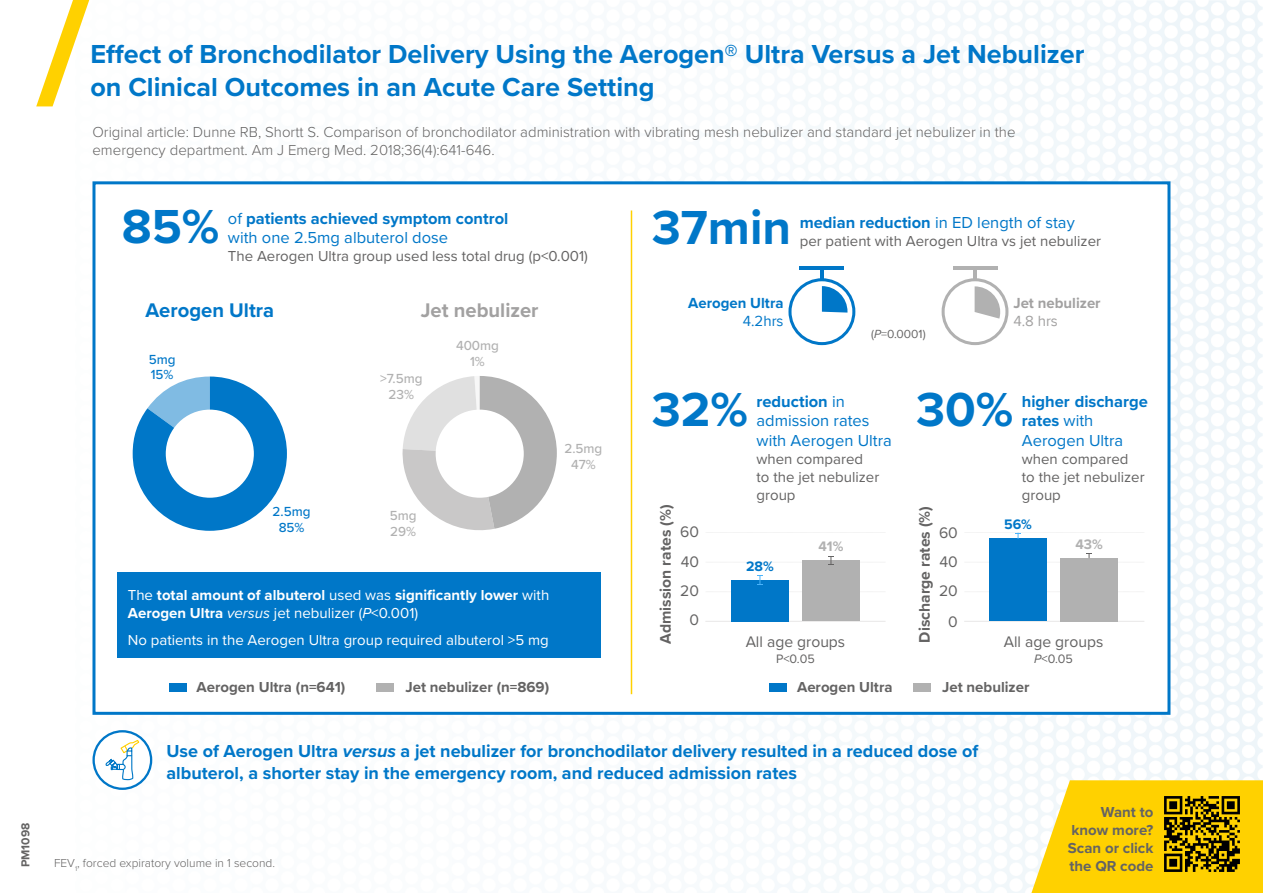
<style>
.page{position:relative;width:1263px;height:893px;background:#fff}
.page>*{position:absolute;margin:0;border:0;box-sizing:border-box;transform-origin:0 0}
.t1{font:700 49.5px "Proxima Nova";color:#0077c8}
.t2{font:700 27px/32.4px "Proxima Nova";color:#0077c8}
.t3{font:700 20.4px "Proxima Nova";color:#0077c8}
.t4{font:700 20.4px "Proxima Nova";color:#a2a1a1}
.t5{font:700 18px/21.6px "Proxima Nova";color:#0077c8}
.t6{font:700 16.5px/19.8px "Proxima Nova";color:#0077c8}
.t7{font:16.5px/19.8px "Proxima Nova";color:#0077c8}
.t8{font:15.9px "Proxima Nova";color:#646363}
.t9{font:700 15.9px "Proxima Nova";color:#646363}
.t10{font:700 15.15px "Proxima Nova";color:#a2a1a1}
.t11{font:700 15.15px "Proxima Nova";color:#0077c8}
.t12{font:15.15px "Proxima Nova";color:#a2a1a1}
.t13{font:15.15px "Proxima Nova";color:#0077c8}
.t14{font:300 15px/18px "Proxima Nova";color:#646363}
.t15{font:15px/18px "Proxima Nova";color:#646363}
.t16{font:700 15px/18px "Proxima Nova";color:#646363;text-align:justify}
.t17{font:700 15px/18px "Proxima Nova";color:#fff}
.t18{font:15px "Proxima Nova";color:#fff}
.t19{font:700 14.25px "Proxima Nova";color:#0077c8}
.t20{font:700 14.25px "Proxima Nova";color:#b1b1b1}
.t21{font:500 13.65px/15.9px "Proxima Nova";color:#b1b1b1;text-align:center}
.t22{font:500 13.65px/15.9px "Proxima Nova";color:#0077c8}
.t23{font:12.75px "Proxima Nova";color:#646363}
.t24{font:12.15px "Proxima Nova";color:#646363}
.t25{font:300 12px "Proxima Nova";color:#646363}
.t26{font:700 12px "Proxima Nova";color:#646363}
.s1{font-weight:400}
.s2{font-weight:700}
.s3{font-style:italic}
.s4{font-weight:400;font-style:italic}
</style>
<div class="page">
<img style="left:89px;top:0;width:1174px;height:893px">
<svg style="left:36px;top:0;width:53px;height:106px"></svg>
<svg style="left:1031px;top:780px;width:232px;height:113px"></svg>
<img style="left:1163px;top:795px;width:78px;height:78px">
<div style="left:92px;top:181px;width:1078px;height:534px;background:#fff;border:3px solid #0077c8"></div>
<hr style="left:631px;top:210px;width:1px;height:484px;background:#ffd100">
<div style="left:117px;top:573px;width:484px;height:85px;background:#0077c8"></div>
<div style="left:169px;top:683px;width:18px;height:9px;background:#0077c8"></div>
<div style="left:376px;top:683px;width:18px;height:9px;background:#b1b1b1"></div>
<div style="left:769px;top:683px;width:18px;height:9px;background:#0077c8"></div>
<div style="left:913px;top:683px;width:17px;height:9px;background:#b1b1b1"></div>
<svg style="left:707px;top:532px;width:178px;height:1px"></svg>
<hr style="left:705px;top:621px;width:180px;height:1px;background:#d1d0d0">
<div style="left:802px;top:561px;width:58px;height:60px;background:#b1b1b1"></div>
<div style="left:731px;top:580px;width:58px;height:41px;background:#0077c8"></div>
<svg style="left:802px;top:556px;width:58px;height:9px"></svg>
<svg style="left:757px;top:575px;width:5px;height:10px"></svg>
<hr style="left:964px;top:621px;width:180px;height:1px;background:#d1d0d0">
<div style="left:989px;top:538px;width:58px;height:83px;background:#0077c8"></div>
<div style="left:1060px;top:558px;width:58px;height:63px;background:#b1b1b1"></div>
<svg style="left:1086px;top:553px;width:6px;height:5px"></svg>
<svg style="left:965px;top:532px;width:178px;height:6px"></svg>
<div style="left:941px;top:278px;width:67px;height:67px;border:3px solid #b1b1b1;border-radius:50%"></div>
<hr style="left:953px;top:266px;width:44px;height:4px;background:#b1b1b1">
<hr style="left:973px;top:267px;width:4px;height:13px;background:#b1b1b1">
<div style="left:788px;top:278px;width:67px;height:67px;border:3px solid #0077c8;border-radius:50%"></div>
<hr style="left:799px;top:266px;width:45px;height:4px;background:#0077c8">
<hr style="left:820px;top:267px;width:4px;height:13px;background:#0077c8">
<svg style="left:822px;top:286px;width:25px;height:27px"></svg>
<svg style="left:974px;top:286px;width:26px;height:33px"></svg>
<svg style="left:402px;top:376px;width:155px;height:154px"></svg>
<svg style="left:133px;top:377px;width:154px;height:154px"></svg>
<div style="left:166px;top:410px;width:88px;height:88px;background:#fff;border-radius:50%"></div>
<div style="left:436px;top:410px;width:88px;height:88px;background:#fff;border-radius:50%"></div>
<svg style="left:94px;top:731px;width:57px;height:58px"></svg>
<div style="left:92px;top:730px;width:60px;height:60px;border:2px solid #0077c8;border-radius:50%"></div>
<svg style="left:106px;top:736px;width:34px;height:45px"></svg>
<p class="t26" style="left:17px;top:867px;width:46px;rotate:-90deg">PM1098</p>
<h2 class="t2" style="left:90px;top:37px;width:995px">Effect of Bronchodilator Delivery Using the Aerogen® Ultra Versus a Jet Nebulizer on Clinical Outcomes in an Acute Care Setting</h2>
<p class="t14" style="left:92px;top:122px;width:924px">Original article: Dunne RB, Shortt S. Comparison of bronchodilator administration with vibrating mesh nebulizer and standard jet nebulizer in the emergency department. Am J Emerg Med. 2018;36(4):641-646.</p>
<h1 class="t1" style="left:122px;top:190px;width:99px">85%</h1>
<p class="t6" style="left:228px;top:208px;width:282px"><span class="s1">of</span> patients achieved symptom control <span class="s1">with one 2.5mg albuterol dose</span></p>
<p class="t15" style="left:228px;top:247px;width:361px">The Aerogen Ultra group used less total drug (p&lt;0.001)</p>
<h3 class="t3" style="left:145px;top:298px;width:130px">Aerogen Ultra</h3>
<p class="t22" style="left:149px;top:351px;width:28px">5mg<br>15%</p>
<h3 class="t4" style="left:421px;top:298px;width:119px">Jet nebulizer</h3>
<p class="t21" style="left:380px;top:370px;width:44px">&gt;7.5mg<br>23%</p>
<p class="t21" style="left:456px;top:337px;width:45px">400mg<br>1%</p>
<p class="t21" style="left:564px;top:440px;width:40px">2.5mg<br>47%</p>
<h1 class="t1" style="left:652px;top:190px;width:141px">37min</h1>
<p class="t7" style="left:800px;top:212px;width:276px"><span class="s2">median reduction</span> in ED length of stay</p>
<p class="t15" style="left:800px;top:231px;width:303px">per patient with Aerogen Ultra vs jet nebulizer</p>
<p class="t11" style="left:688px;top:294px;width:97px">Aerogen Ultra</p>
<p class="t13" style="left:743px;top:312px;width:42px">4.2hrs</p>
<p class="t24" style="left:871px;top:327px;width:56px">(<span class="s3">P</span>=0.0001)</p>
<p class="t10" style="left:1013px;top:294px;width:89px">Jet nebulizer</p>
<p class="t12" style="left:1013px;top:312px;width:46px">4.8 hrs</p>
<h1 class="t1" style="left:652px;top:373px;width:98px">32%</h1>
<p class="t7" style="left:756px;top:391px;width:137px"><span class="s2">reduction</span> in admission rates with Aerogen Ultra</p>
<p class="t15" style="left:756px;top:450px;width:124px">when compared to the jet nebulizer group</p>
<h1 class="t1" style="left:916px;top:373px;width:99px">30%</h1>
<p class="t6" style="left:1022px;top:391px;width:127px">higher discharge rates <span class="s1">with<br>Aerogen Ultra</span></p>
<p class="t15" style="left:1022px;top:450px;width:124px">when compared to the jet nebulizer group</p>
<p class="t9" style="left:654px;top:644px;width:141px;rotate:-90deg">Admission rates (%)</p>
<p class="t9" style="left:660px;top:644px;width:141px;rotate:-90deg">Admission rates (%)</p>
<p class="t9" style="left:907px;top:642px;width:138px;rotate:-90deg">Discharge rates (%)</p>
<p class="t9" style="left:913px;top:642px;width:138px;rotate:-90deg">Discharge rates (%)</p>
<p class="t22" style="left:273px;top:503px;width:40px;text-align:center">2.5mg<br>85%</p>
<p class="t21" style="left:390px;top:507px;width:28px;text-align:left">5mg<br>29%</p>
<p class="t19" style="left:998px;top:514px;width:29px">56%</p>
<p class="t19" style="left:1004px;top:514px;width:29px">56%</p>
<p class="t8" style="left:680px;top:520px;width:20px">60</p>
<p class="t8" style="left:686px;top:520px;width:20px">60</p>
<p class="t8" style="left:933px;top:520px;width:20px">60</p>
<p class="t8" style="left:939px;top:520px;width:20px">60</p>
<p class="t20" style="left:1075px;top:533px;width:29px">43%</p>
<p class="t20" style="left:1069px;top:533px;width:29px">43%</p>
<p class="t20" style="left:824px;top:536px;width:26px">41%</p>
<p class="t20" style="left:818px;top:536px;width:26px">41%</p>
<p class="t8" style="left:681px;top:549px;width:20px">40</p>
<p class="t8" style="left:687px;top:549px;width:20px">40</p>
<p class="t8" style="left:933px;top:550px;width:20px">40</p>
<p class="t8" style="left:939px;top:550px;width:20px">40</p>
<p class="t19" style="left:746px;top:555px;width:29px">28%</p>
<p class="t19" style="left:752px;top:555px;width:29px">28%</p>
<p class="t8" style="left:933px;top:579px;width:20px">20</p>
<p class="t8" style="left:939px;top:579px;width:20px">20</p>
<p class="t8" style="left:680px;top:579px;width:20px">20</p>
<p class="t8" style="left:686px;top:579px;width:20px">20</p>
<p class="t17" style="left:128px;top:586px;width:423px"><span class="s1">The</span> total amount of albuterol <span class="s1">used was</span> significantly lower <span class="s1">with<br></span>Aerogen Ultra <span class="s4">versus</span> <span class="s1">jet nebulizer (</span><span class="s4">P</span><span class="s1">&lt;0.001)</span></p>
<p class="t18" style="left:128px;top:628px;width:423px">No patients in the Aerogen Ultra group required albuterol &gt;5 mg</p>
<p class="t16" style="left:197px;top:678px;width:150px">Aerogen Ultra (n=641)</p>
<p class="t16" style="left:405px;top:678px;width:145px">Jet nebulizer (n=869)</p>
<p class="t16" style="left:797px;top:678px;width:97px">Aerogen Ultra</p>
<p class="t16" style="left:942px;top:678px;width:89px">Jet nebulizer</p>
<p class="t8" style="left:689px;top:608px;width:11px">0</p>
<p class="t8" style="left:695px;top:608px;width:11px">0</p>
<p class="t8" style="left:942px;top:609px;width:11px">0</p>
<p class="t8" style="left:948px;top:609px;width:11px">0</p>
<p class="t8" style="left:746px;top:629px;width:101px">All age groups</p>
<p class="t8" style="left:998px;top:629px;width:101px">All age groups</p>
<p class="t8" style="left:751px;top:629px;width:101px">All age groups</p>
<p class="t8" style="left:1004px;top:629px;width:101px">All age groups</p>
<p class="t23" style="left:776px;top:650px;width:40px">P&lt;0.05</p>
<p class="t23" style="left:1028px;top:650px;width:40px"><span class="s3">P</span>&lt;0.05</p>
<p class="t23" style="left:782px;top:650px;width:40px">P&lt;0.05</p>
<p class="t23" style="left:1034px;top:650px;width:40px"><span class="s3">P</span>&lt;0.05</p>
<p class="t5" style="left:166px;top:740px;width:813px">Use of Aerogen Ultra <span class="s3">versus</span> a jet nebulizer for bronchodilator delivery resulted in a reduced dose of albuterol, a shorter stay in the emergency room, and reduced admission rates</p>
<p class="t25" style="left:54px;top:854px;width:223px">FEV<sub>1</sub>, forced expiratory volume in 1 second.</p>
<p class="t16" style="left:1068px;top:803px;width:87px;text-indent:33px">Want to know more?<br>Scan or click the QR code</p>
</div>
